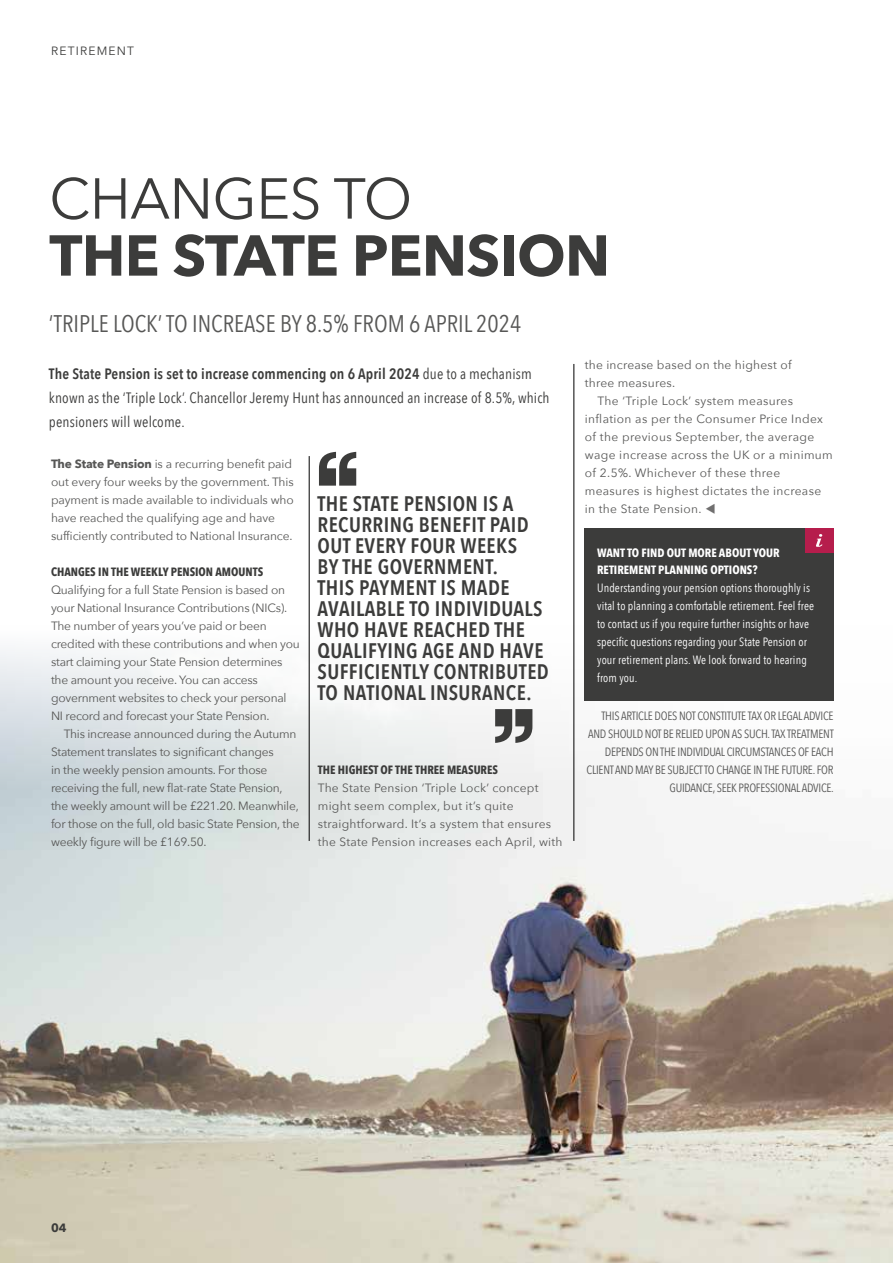
<style>
.page{position:relative;width:893px;height:1263px;background:#fff}
.page>*{position:absolute;margin:0;border:0;box-sizing:border-box;transform-origin:0 0}
.t1{font:700 57px "Avenir Next";letter-spacing:-.01em;color:#3c3c3b}
.t2{font:57px "Avenir Next";letter-spacing:-.01em;color:#3c3c3b}
.t3{font:24px "Avenir Next Condensed";color:#575756}
.t4{font:600 21px/21px "Avenir Next Condensed";letter-spacing:.02em;color:#3c3c3b}
.t5{font:15px/24px "Avenir Next Condensed";letter-spacing:.01em;color:#3c3c3b}
.t6{font:12px/18px "Avenir Next";letter-spacing:-.02em;color:#575756}
.t7{font:12px/18px "Avenir Next Condensed";letter-spacing:.01em;color:#fff}
.t8{font:12px/18px "Avenir Next";letter-spacing:.03em;color:#575756}
.t9{font:12px/18px "Avenir Next Condensed";letter-spacing:-.02em;color:#575756;text-align:right}
.t10{font:12px/18px "Avenir Next";letter-spacing:.02em;color:#575756}
.t11{font:700 12px "Avenir Next Condensed";color:#3c3c3b}
.t12{font:700 12px/16.5px "Avenir Next Condensed";color:#fff}
.t13{font:12px "Avenir Next";letter-spacing:.1em;color:#3c3c3b}
.t14{font:700 12px "Avenir Next";color:#3c3c3b}
.s1{font-weight:600}
.s2{font-weight:700}
.s3{color:#706f6f}
</style>
<div class="page">
<img style="left:0;top:625px;width:893px;height:638px">
<div style="left:584px;top:528px;width:249px;height:173px;background:#3c3c3b"></div>
<div style="left:805px;top:528px;width:28px;height:25px;background:#b61d4c"></div>
<svg style="left:816px;top:534px;width:6px;height:13px"></svg>
<hr style="left:309px;top:456px;width:1px;height:385px;background:#000">
<hr style="left:574px;top:364px;width:1px;height:477px;background:#000">
<svg style="left:319px;top:452px;width:37px;height:34px"></svg>
<svg style="left:495px;top:709px;width:37px;height:34px"></svg>
<p class="t13" style="left:51px;top:40px;width:85px">RETIREMENT</p>
<h1 class="t2" style="left:49px;top:151px;width:364px">CHANGES TO</h1>
<h1 class="t1" style="left:49px;top:206px;width:562px">THE STATE PENSION</h1>
<h2 class="t3" style="left:49px;top:303px;width:474px">‘TRIPLE LOCK’ TO INCREASE BY 8.5% FROM 6 APRIL 2024</h2>
<p class="t5" style="left:49px;top:361px;width:502px"><span class="s1">The State Pension is set to increase commencing on 6 April 2024</span> due to a mechanism known as the ‘Triple Lock’. Chancellor Jeremy Hunt has announced an increase of 8.5%, which pensioners will welcome.</p>
<p class="t6" style="left:51px;top:454px;width:244px"><span class="s2">The State Pension</span> is a recurring benefit paid out every four weeks by the government. This payment is made available to individuals who have reached the qualifying age and have sufficiently contributed to National Insurance.</p>
<p class="t11" style="left:51px;top:564px;width:214px">CHANGES IN THE WEEKLY PENSION AMOUNTS</p>
<p class="t6" style="left:51px;top:580px;width:250px">Qualifying for a full State Pension is based on your National Insurance Contributions (NICs).<br>The number of years you’ve paid or been credited with these contributions and when you start claiming your State Pension determines the amount you receive. You can access government websites to check your personal NI record and forecast your State Pension.</p>
<p class="t6" style="left:51px;top:724px;width:250px;text-indent:13px">This increase announced during the Autumn Statement translates to significant changes<br>in the weekly pension amounts. For those receiving the full, new flat-rate State Pension, the weekly amount will be £221.20. Meanwhile, for those on the full, old basic State Pension, the weekly figure will be £169.50.</p>
<h3 class="t4" style="left:317px;top:493px;width:233px">THE STATE PENSION IS A<br>RECURRING BENEFIT PAID<br>OUT EVERY FOUR WEEKS<br>BY THE GOVERNMENT.<br>THIS PAYMENT IS MADE<br>AVAILABLE TO INDIVIDUALS<br>WHO HAVE REACHED THE<br>QUALIFYING AGE AND HAVE<br>SUFFICIENTLY CONTRIBUTED<br>TO NATIONAL INSURANCE.</h3>
<p class="t11" style="left:318px;top:762px;width:182px">THE HIGHEST OF THE THREE MEASURES</p>
<p class="t10" style="left:318px;top:778px;width:246px">The State Pension ‘Triple Lock’ concept might seem complex, but it’s quite straightforward. It’s a system that ensures the State Pension increases each April, with</p>
<p class="t10" style="left:585px;top:355px;width:208px">the increase based on the highest of three measures.</p>
<p class="t8" style="left:585px;top:391px;width:250px;text-indent:13px">The ‘Triple Lock’ system measures inflation as per the Consumer Price Index of the previous September, the average wage increase across the UK or a minimum of 2.5%. Whichever of these three measures is highest dictates the increase in the State Pension. <span class="s3">▼</span></p>
<p class="t12" style="left:597px;top:545px;width:184px">WANT TO FIND OUT MORE ABOUT YOUR<br>RETIREMENT PLANNING OPTIONS?</p>
<p class="t7" style="left:597px;top:578px;width:218px">Understanding your pension options thoroughly is vital to planning a comfortable retirement. Feel free to contact us if you require further insights or have specific questions regarding your State Pension or your retirement plans. We look forward to hearing from you.</p>
<p class="t9" style="left:586px;top:706px;width:249px">THIS ARTICLE DOES NOT CONSTITUTE TAX OR LEGAL ADVICE AND SHOULD NOT BE RELIED UPON AS SUCH. TAX TREATMENT DEPENDS ON THE INDIVIDUAL CIRCUMSTANCES OF EACH CLIENT AND MAY BE SUBJECT TO CHANGE IN THE FUTURE. FOR GUIDANCE, SEEK PROFESSIONAL ADVICE.</p>
<p class="t14" style="left:51px;top:1218px;width:17px">04</p>
</div>
